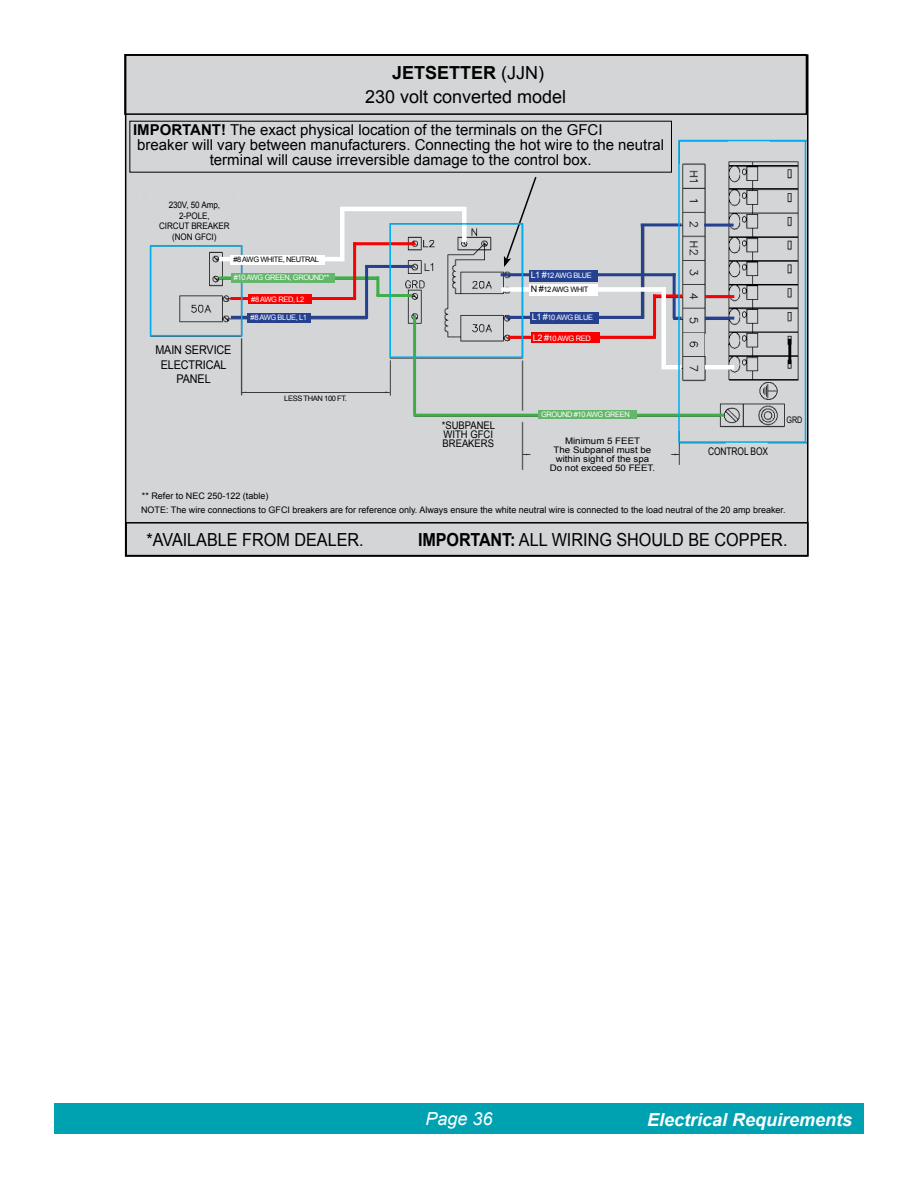
<style>
.page{position:relative;width:918px;height:1188px;background:#fff}
.page>*{position:absolute;margin:0;border:0;box-sizing:border-box;transform-origin:0 0}
.t1{font:18px "Arial";color:#000;scale:.9 1}
.t2{font:18px/24.8px "Arial";color:#000;text-align:center}
.t3{font:italic 700 18px "Arial";color:#fff}
.t4{font:italic 18px "Arial";color:#fff}
.t5{font:15px "Arial";color:#000}
.t6{font:12px/14.4px "Arial";letter-spacing:-.01em;color:#000;text-align:center;scale:.9 1}
.t7{font:10.5px/9px "Arial";color:#000;scale:.9 1}
.t8{font:10.5px "Arial";color:#000;scale:.8 1}
.t9{font:9px "Arial";color:#000}
.t10{font:9px/9px "Arial";color:#000;text-align:center;scale:1.08 1}
.t11{font:9px/10.5px "Arial";color:#000;text-align:center;scale:.9 1}
.t12{font:9px "Arial";color:#000;scale:.8 1}
.t13{font:7.5px "Arial";letter-spacing:-.05em;color:#fff}
.t14{font:7.5px "Arial";letter-spacing:-.05em;color:#000}
.s1{font-weight:700}
.s2{font-size:9px}
.s3{color:#fff}
</style>
<div class="page">
<div style="left:54px;top:1103px;width:810px;height:31px;background:#00a2b2"></div>
<div style="left:126px;top:55px;width:682px;height:501px;background:#d3d5d6"></div>
<img style="left:142px;top:139px;width:663px;height:331px">
<div style="left:124px;top:54px;width:683px;height:61px;border:2px solid #000"></div>
<svg style="left:504px;top:175px;width:34px;height:92px"></svg>
<div style="left:125px;top:522px;width:684px;height:34px;border:2px solid #000"></div>
<hr style="left:413px;top:414px;width:311px;height:3px;background:#41ad49">
<hr style="left:219px;top:276px;width:160px;height:3px;background:#41ad49">
<hr style="left:376px;top:294px;width:36px;height:3px;background:#41ad49">
<hr style="left:376px;top:276px;width:3px;height:20px;background:#41ad49">
<hr style="left:413px;top:315px;width:3px;height:99px;background:#41ad49">
<hr style="left:231px;top:316px;width:137px;height:3px;background:#25408f">
<hr style="left:365px;top:265px;width:47px;height:3px;background:#25408f">
<hr style="left:365px;top:268px;width:3px;height:48px;background:#25408f">
<hr style="left:507px;top:316px;width:136px;height:3px;background:#25408f">
<hr style="left:641px;top:223px;width:40px;height:3px;background:#25408f">
<hr style="left:641px;top:225px;width:3px;height:94px;background:#25408f">
<svg style="left:624px;top:271px;width:11px;height:7px"></svg>
<hr style="left:501px;top:273px;width:175px;height:3px;background:#25408f">
<hr style="left:508px;top:336px;width:148px;height:3px;background:#fb0000">
<hr style="left:653px;top:294px;width:3px;height:43px;background:#fb0000">
<hr style="left:705px;top:295px;width:29px;height:3px;background:#fb0000">
<hr style="left:704px;top:224px;width:30px;height:3px;background:#25408f">
<hr style="left:705px;top:317px;width:29px;height:3px;background:#25408f">
<svg style="left:673px;top:317px;width:9px;height:3px"></svg>
<hr style="left:673px;top:273px;width:3px;height:46px;background:#25408f">
<hr style="left:653px;top:294px;width:30px;height:3px;background:#fb0000">
<hr style="left:230px;top:297px;width:126px;height:3px;background:#fb0000">
<hr style="left:353px;top:242px;width:62px;height:3px;background:#fb0000">
<hr style="left:353px;top:242px;width:3px;height:57px;background:#fb0000">
<hr style="left:219px;top:257px;width:122px;height:4px;background:#fff">
<hr style="left:340px;top:207px;width:125px;height:4px;background:#fff">
<div style="left:501px;top:287px;width:165px;height:5px;background:#fff"></div>
<hr style="left:662px;top:365px;width:19px;height:4px;background:#fff">
<hr style="left:705px;top:365px;width:29px;height:4px;background:#fff">
<div style="left:661px;top:287px;width:5px;height:79px;background:#fff"></div>
<div style="left:462px;top:207px;width:5px;height:35px;background:#fff"></div>
<hr style="left:340px;top:207px;width:4px;height:54px;background:#fff">
<div style="left:150px;top:245px;width:92px;height:91px;border:2px solid #00aeef"></div>
<div style="left:389px;top:223px;width:134px;height:135px;border:2px solid #00aeef"></div>
<div style="left:705px;top:335px;width:23px;height:21px;background:#d3d5d6"></div>
<div style="left:678px;top:140px;width:128px;height:303px;border:2px solid #00aeef"></div>
<div style="left:231px;top:273px;width:103px;height:9px;background:#63b66a"></div>
<div style="left:529px;top:270px;width:69px;height:11px;background:#25408f"></div>
<div style="left:530px;top:312px;width:68px;height:11px;background:#25408f"></div>
<div style="left:531px;top:333px;width:69px;height:10px;background:#fb0000"></div>
<div style="left:529px;top:284px;width:69px;height:11px;background:#fff"></div>
<div style="left:538px;top:410px;width:99px;height:8px;background:#63b66a"></div>
<div style="left:230px;top:255px;width:95px;height:9px;background:#fff"></div>
<div style="left:247px;top:313px;width:64px;height:9px;background:#25408f"></div>
<div style="left:248px;top:295px;width:64px;height:9px;background:#fb0000"></div>
<p class="t2" style="left:365px;top:60px;width:203px"><span class="s1">JETSETTER</span> (JJN)<br>230 volt converted model</p>
<p class="t5" style="left:133px;top:120px;width:471px"><span class="s1">IMPORTANT!</span> The exact physical location of the terminals on the GFCI</p>
<p class="t5" style="left:137px;top:135px;width:528px">breaker will vary between manufacturers. Connecting the hot wire to the neutral</p>
<p class="t5" style="left:210px;top:150px;width:383px">terminal will cause irreversible damage to the control box.</p>
<p class="t11" style="left:159px;top:200px;width:80px">230V, 50 Amp,<br>2-POLE,<br>CIRCUT BREAKER (NON GFCI)</p>
<p class="t14" style="left:233px;top:255px;width:87px">#8 AWG WHITE, NEUTRAL</p>
<p class="t13" style="left:234px;top:273px;width:97px">#10 AWG GREEN, GROUND**</p>
<p class="t13" style="left:251px;top:294px;width:55px">#8 AWG RED, L2</p>
<p class="t6" style="left:155px;top:343px;width:86px">MAIN SERVICE<br>ELECTRICAL<br>PANEL</p>
<p class="t13" style="left:251px;top:313px;width:58px">#8 AWG BLUE, L1</p>
<p class="t14" style="left:284px;top:394px;width:64px">LESS THAN 100 FT.</p>
<p class="t9" style="left:142px;top:490px;width:128px">** Refer to NEC 250-122 (table)</p>
<p class="t7" style="left:442px;top:421px;width:61px">*SUBPANEL<br>WITH GFCI<br>BREAKERS</p>
<p class="t13" style="left:531px;top:271px;width:63px"><span class="s2">L1 #</span>12 AWG BLUE</p>
<p class="t13" style="left:532px;top:313px;width:63px"><span class="s2">L1 #</span>10 AWG BLUE</p>
<p class="t13" style="left:533px;top:333px;width:59px"><span class="s2">L2 #</span>10 AWG RED</p>
<p class="t14" style="left:531px;top:285px;width:64px"><span class="s2">N #</span>12 AWG WHIT<span class="s3">E</span></p>
<p class="t13" style="left:541px;top:409px;width:90px">GROUND #10 AWG GREEN</p>
<p class="t10" style="left:550px;top:436px;width:99px">Minimum 5 FEET<br>The Subpanel must be within sight of the spa<br>Do not exceed 50 FEET.</p>
<p class="t8" style="left:708px;top:444px;width:76px">CONTROL BOX</p>
<p class="t12" style="left:787px;top:414px;width:21px">GRD</p>
<p class="t9" style="left:141px;top:504px;width:646px">NOTE: The wire connections to GFCI breakers are for reference only. Always ensure the white neutral wire is connected to the load neutral of the 20 amp breaker.</p>
<p class="t1" style="left:147px;top:527px;width:243px">*AVAILABLE FROM DEALER.</p>
<p class="t1" style="left:418px;top:527px;width:412px"><span class="s1">IMPORTANT:</span> ALL WIRING SHOULD BE COPPER.</p>
<p class="t4" style="left:425px;top:1107px;width:69px">Page 36</p>
<p class="t3" style="left:647px;top:1108px;width:207px">Electrical Requirements</p>
</div>
